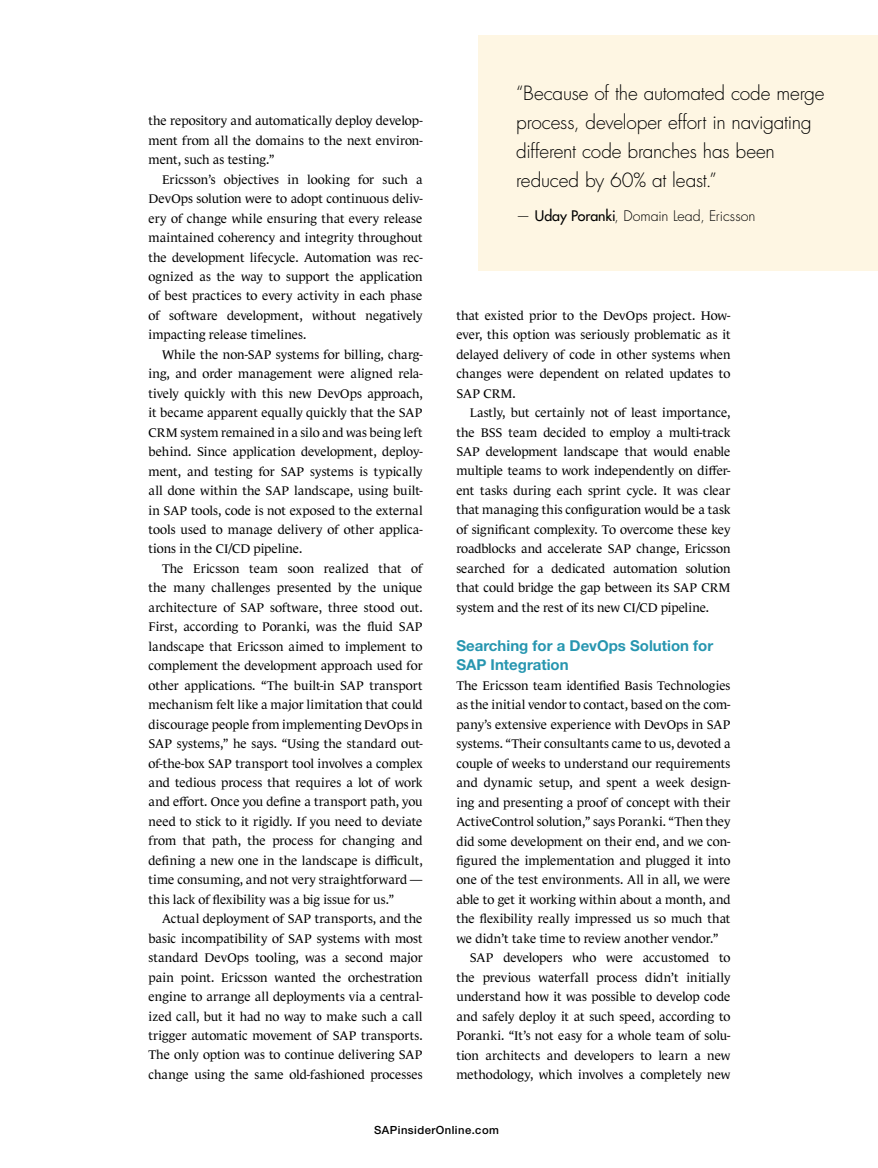
<style>
.page{position:relative;width:878px;height:1168px;background:#fff}
.page>*{position:absolute;margin:0;border:0;box-sizing:border-box;transform-origin:0 0}
.t1{font:300 19.05px/29px "Futura Std";letter-spacing:-.01em;color:#000}
.t2{font:700 15px/19.5px "Helvetica Neue LT Std";color:#2796b0}
.t3{font:300 14.25px "Futura Std";color:#000}
.t4{font:12.75px/19.5px "Le Monde Journal Std";letter-spacing:-.005em;color:#000;text-align:justify}
.t5{font:500 11.25px "Helvetica Neue LT Std";letter-spacing:.04em;color:#000}
.s1{font-weight:500}
</style>
<div class="page">
<div style="left:478px;top:35px;width:400px;height:235px;background:#fef6e3"></div>
<p class="t4" style="left:148px;top:111px;width:275px">the repository and automatically deploy develop&shy;ment from all the domains to the next environ&shy;ment, such as testing.”</p>
<p class="t4" style="left:148px;top:170px;width:275px;text-indent:14px">Ericsson’s objectives in looking for such a DevOps solution were to adopt continuous deliv&shy;ery of change while ensuring that every release maintained coherency and integrity throughout the development lifecycle. Automation was rec&shy;ognized as the way to support the application of best practices to every activity in each phase of software development, without negatively impacting release timelines.</p>
<p class="t4" style="left:148px;top:345px;width:275px;text-indent:14px">While the non-SAP systems for billing, charg&shy;ing, and order management were aligned rela&shy;tively quickly with this new DevOps approach, it became apparent equally quickly that the SAP CRM system remained in a silo and was being left behind. Since application development, deploy&shy;ment, and testing for SAP systems is typically all done within the SAP landscape, using built&shy;in SAP tools, code is not exposed to the external tools used to manage delivery of other applica&shy;tions in the CI/CD pipeline.</p>
<p class="t4" style="left:148px;top:559px;width:275px;text-indent:14px">The Ericsson team soon realized that of the many challenges presented by the unique architecture of SAP software, three stood out.<br>First, according to Poranki, was the fluid SAP landscape that Ericsson aimed to implement to complement the development approach used for other applications. “The built-in SAP transport mechanism felt like a major limitation that could discourage people from implementing DevOps in SAP systems,” he says. “Using the standard out&shy;of-the-box SAP transport tool involves a complex and tedious process that requires a lot of work and effort. Once you define a transport path, you need to stick to it rigidly. If you need to deviate from that path, the process for changing and defining a new one in the landscape is difficult, time consuming, and not very straightforward — this lack of flexibility was a big issue for us.”</p>
<p class="t4" style="left:148px;top:909px;width:275px;text-indent:14px">Actual deployment of SAP transports, and the basic incompatibility of SAP systems with most standard DevOps tooling, was a second major pain point. Ericsson wanted the orchestration engine to arrange all deployments via a central&shy;ized call, but it had no way to make such a call trigger automatic movement of SAP transports.<br>The only option was to continue delivering SAP change using the same old-fashioned processes</p>
<h1 class="t1" style="left:516px;top:80px;width:310px">“Because of the automated code merge process, developer effort in navigating different code branches has been reduced by 60% at least.”</h1>
<p class="t3" style="left:516px;top:207px;width:241px">— <span class="s1">Uday Poranki</span>, Domain Lead, Ericsson</p>
<p class="t4" style="left:456px;top:306px;width:275px">that existed prior to the DevOps project. How&shy;ever, this option was seriously problematic as it delayed delivery of code in other systems when changes were dependent on related updates to SAP CRM.</p>
<p class="t4" style="left:456px;top:403px;width:275px;text-indent:14px">Lastly, but certainly not of least importance, the BSS team decided to employ a multi-track SAP development landscape that would enable multiple teams to work independently on differ&shy;ent tasks during each sprint cycle. It was clear that managing this configuration would be a task of significant complexity. To overcome these key roadblocks and accelerate SAP change, Ericsson searched for a dedicated automation solution that could bridge the gap between its SAP CRM system and the rest of its new CI/CD pipeline.</p>
<p class="t2" style="left:456px;top:635px;width:258px">Searching for a DevOps Solution for<br>SAP Integration</p>
<p class="t4" style="left:456px;top:676px;width:275px">The Ericsson team identified Basis Technologies</p>
<p class="t4" style="left:456px;top:695px;width:275px">as the initial vendor to contact, based on the com-</p>
<p class="t4" style="left:456px;top:714px;width:275px">pany’s extensive experience with DevOps in SAP</p>
<p class="t4" style="left:456px;top:734px;width:275px">systems. “Their consultants came to us, devoted a</p>
<p class="t4" style="left:456px;top:753px;width:275px">couple of weeks to understand our requirements</p>
<p class="t4" style="left:456px;top:773px;width:275px">and dynamic setup, and spent a week design-</p>
<p class="t4" style="left:456px;top:792px;width:275px">ing and presenting a proof of concept with their</p>
<p class="t4" style="left:456px;top:812px;width:275px">ActiveControl solution,” says Poranki. “Then they</p>
<p class="t4" style="left:456px;top:831px;width:275px">did some development on their end, and we con-</p>
<p class="t4" style="left:456px;top:851px;width:275px">figured the implementation and plugged it into</p>
<p class="t4" style="left:456px;top:870px;width:275px">one of the test environments. All in all, we were</p>
<p class="t4" style="left:456px;top:890px;width:275px">able to get it working within about a month, and</p>
<p class="t4" style="left:456px;top:909px;width:275px">the flexibility really impressed us so much that</p>
<p class="t4" style="left:456px;top:928px;width:264px">we didn’t take time to review another vendor.”</p>
<p class="t4" style="left:470px;top:948px;width:262px">SAP developers who were accustomed to</p>
<p class="t4" style="left:456px;top:967px;width:275px">the previous waterfall process didn’t initially</p>
<p class="t4" style="left:456px;top:987px;width:275px">understand how it was possible to develop code</p>
<p class="t4" style="left:456px;top:1006px;width:275px">and safely deploy it at such speed, according to</p>
<p class="t4" style="left:456px;top:1026px;width:275px">Poranki. “It’s not easy for a whole team of solu-</p>
<p class="t4" style="left:456px;top:1045px;width:275px">tion architects and developers to learn a new</p>
<p class="t4" style="left:456px;top:1065px;width:275px">methodology, which involves a completely new</p>
<p class="t5" style="left:374px;top:1123px;width:126px">SAPinsiderOnline.com</p>
</div>
